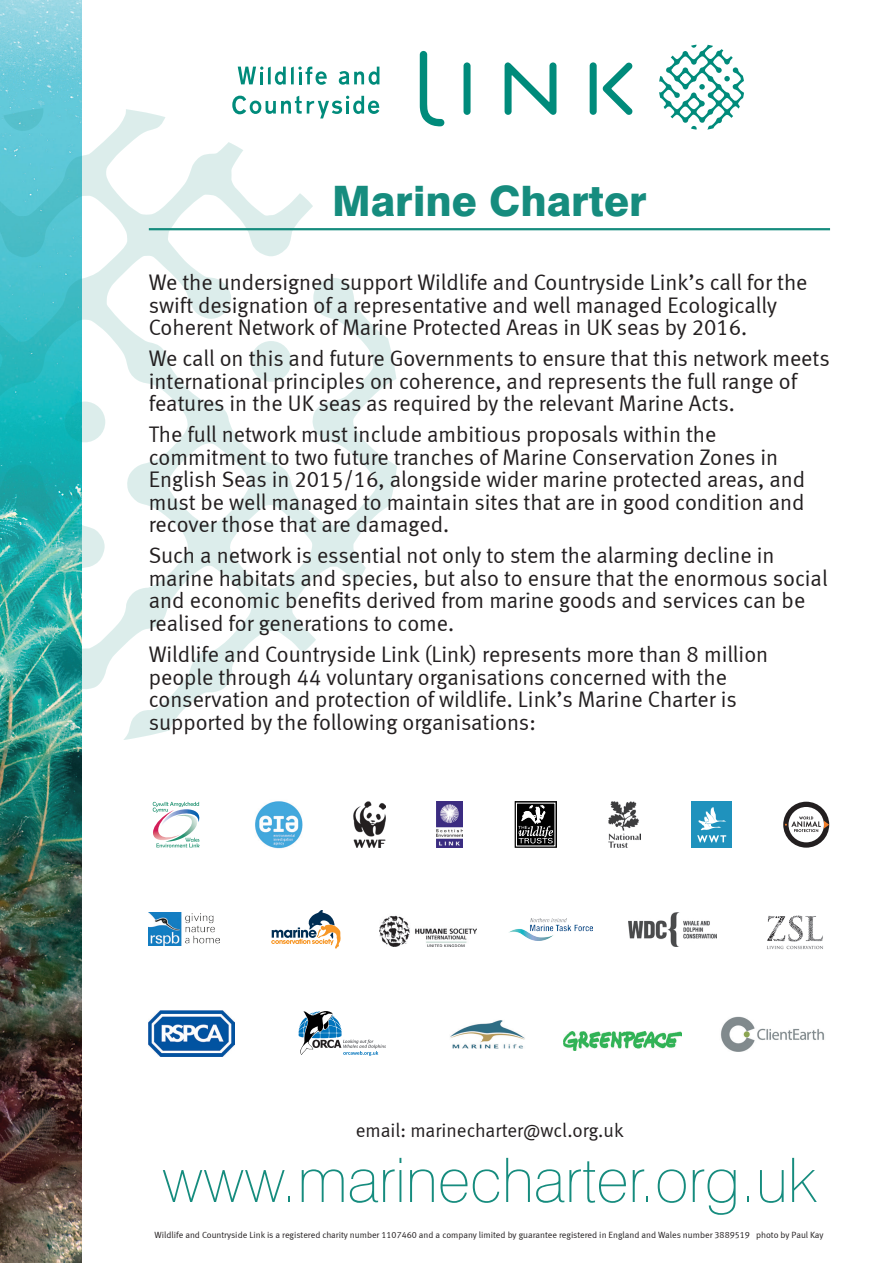
<style>
.page{position:relative;width:893px;height:1263px;background:#fff}
.page>*{position:absolute;margin:0;border:0;box-sizing:border-box;transform-origin:0 0}
.t1{font:100 61.5px "Swiss 721 BT";color:#168c7e}
.t2{font:800 42px "Swiss 721 BT";color:#168c7e}
.t3{font:22.5px/22.5px "Meta Normal LF";color:#231f20}
.t4{font:19.5px "Meta Normal LF";color:#231f20}
.t5{font:9px "Meta Normal LF";color:#231f20}
</style>
<div class="page">
<img style="left:0;top:0;width:81px;height:1263px">
<svg style="left:339px;top:67px;width:40px;height:18px"></svg>
<svg style="left:232px;top:96px;width:147px;height:12px"></svg>
<svg style="left:238px;top:66px;width:89px;height:19px"></svg>
<svg style="left:420px;top:51px;width:24px;height:75px"></svg>
<div style="left:463px;top:62px;width:8px;height:53px;background:#008b7b;border-radius:4px"></div>
<div style="left:590px;top:62px;width:7px;height:53px;background:#008b7b;border-radius:4px"></div>
<svg style="left:603px;top:62px;width:30px;height:53px"></svg>
<svg style="left:505px;top:62px;width:51px;height:53px"></svg>
<svg style="left:659px;top:45px;width:85px;height:85px"></svg>
<svg style="left:0;top:108px;width:397px;height:632px"></svg>
<hr style="left:149px;top:228px;width:681px;height:2px;background:#168c7e">
<img style="left:255px;top:801px;width:48px;height:48px">
<svg style="left:515px;top:802px;width:41px;height:45px"></svg>
<div style="left:516px;top:802px;width:39px;height:44px;border:1px solid #fff"></div>
<svg style="left:517px;top:805px;width:36px;height:38px"></svg>
<img style="left:354px;top:802px;width:31px;height:46px">
<img style="left:609px;top:801px;width:31px;height:47px">
<div style="left:691px;top:801px;width:41px;height:47px;background:#1f92bd"></div>
<svg style="left:697px;top:807px;width:29px;height:35px"></svg>
<img style="left:436px;top:802px;width:27px;height:46px">
<svg style="left:153px;top:802px;width:47px;height:45px"></svg>
<svg style="left:783px;top:802px;width:46px;height:46px"></svg>
<div style="left:788px;top:807px;width:36px;height:35px;background:#fff;border-radius:50%"></div>
<svg style="left:785px;top:816px;width:44px;height:16px"></svg>
<img style="left:148px;top:913px;width:71px;height:33px">
<img style="left:628px;top:913px;width:89px;height:33px">
<svg style="left:271px;top:910px;width:70px;height:39px"></svg>
<img style="left:509px;top:919px;width:83px;height:21px">
<img style="left:379px;top:915px;width:98px;height:31px">
<img style="left:767px;top:915px;width:56px;height:35px">
<img style="left:720px;top:1016px;width:105px;height:36px">
<img style="left:450px;top:1020px;width:75px;height:29px">
<svg style="left:299px;top:1011px;width:87px;height:45px"></svg>
<img style="left:148px;top:1010px;width:87px;height:47px">
<img style="left:563px;top:1031px;width:118px;height:19px">
<h2 class="t2" style="left:332px;top:176px;width:316px">Marine Charter</h2>
<p class="t3" style="left:149px;top:271px;width:660px">We the undersigned support Wildlife and Countryside Link’s call for the swift designation of a representative and well managed Ecologically<br>Coherent Network of Marine Protected Areas in UK seas by 2016.</p>
<p class="t3" style="left:149px;top:347px;width:682px">We call on this and future Governments to ensure that this network meets international principles on coherence, and represents the full range of features in the UK seas as required by the relevant Marine Acts.</p>
<p class="t3" style="left:149px;top:423px;width:658px">The full network must include ambitious proposals within the commitment to two future tranches of Marine Conservation Zones in English Seas in 2015/16, alongside wider marine protected areas, and must be well managed to maintain sites that are in good condition and recover those that are damaged.</p>
<p class="t3" style="left:149px;top:544px;width:680px">Such a network is essential not only to stem the alarming decline in marine habitats and species, but also to ensure that the enormous social and economic benefits derived from marine goods and services can be realised for generations to come.</p>
<p class="t3" style="left:149px;top:643px;width:621px">Wildlife and Countryside Link (Link) represents more than 8 million people through 44 voluntary organisations concerned with the conservation and protection of wildlife. Link’s Marine Charter is supported by the following organisations:</p>
<p class="t4" style="left:356px;top:1119px;width:269px">email: marinecharter@wcl.org.uk</p>
<h1 class="t1" style="left:162px;top:1143px;width:656px">www.marinecharter.org.uk</h1>
<p class="t5" style="left:155px;top:1230px;width:671px">Wildlife and Countryside Link is a registered charity number 1107460 and a company limited by guarantee registered in England and Wales number 3889519 photo by Paul Kay</p>
</div>
